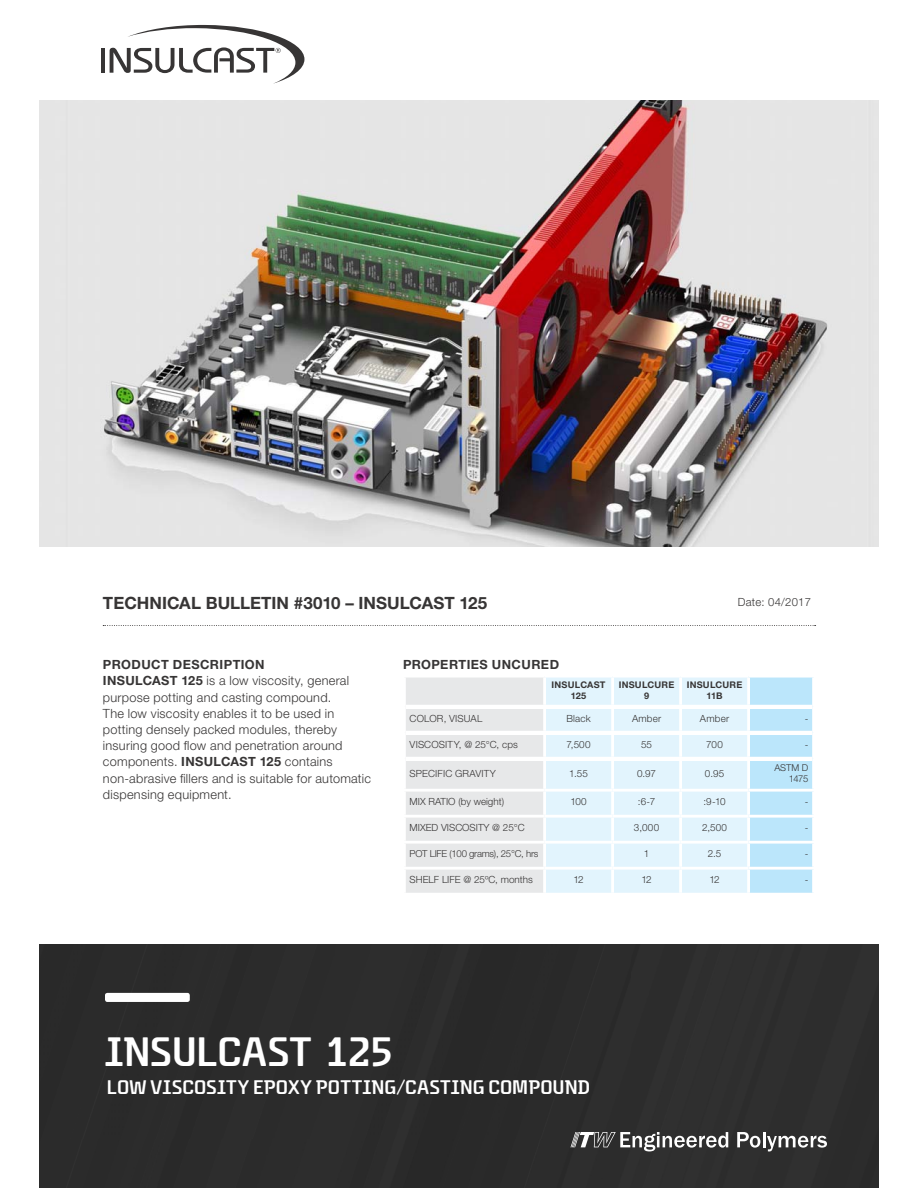
<style>
.page{position:relative;width:918px;height:1188px;background:#fff}
.page>*{position:absolute;margin:0;border:0;box-sizing:border-box;transform-origin:0 0}
.t1{font:600 42.6px "Safety";letter-spacing:.005em;color:#fff}
.t2{font:600 20.4px "Safety";letter-spacing:.015em;color:#fff}
.t3{font:700 16.95px "Helvetica Neue LT Std";color:#373535}
.t4{font:300 12.75px/16.2px "Helvetica Neue LT Std";letter-spacing:.02em;color:#373535}
.t5{font:700 12.75px "Helvetica Neue LT Std";letter-spacing:.035em;color:#373535}
.t6{font:300 11.25px "Helvetica Neue LT Std";letter-spacing:.02em;color:#373535}
.t7{font:300 9.9px "Helvetica Neue LT Std";letter-spacing:.005em;color:#373535}
.t8{font:300 9.6px "Helvetica Neue LT Std";letter-spacing:-.025em;color:#373535}
.t9{font:300 9.45px/11.4px "Helvetica Neue LT Std";letter-spacing:-.02em;color:#373535;text-align:right}
.t10{font:700 9.15px/10.9px "Helvetica Neue LT Std";letter-spacing:.025em;color:#373535;text-align:center}
.s1{font-weight:700}
.s2{font-size:9.9px}
</style>
<div class="page">
<div style="left:39px;top:945px;width:840px;height:243px;background:#2c2c2c"></div>
<div style="left:105px;top:993px;width:85px;height:9px;background:#fff;border-radius:2px"></div>
<svg style="left:103px;top:625px;width:713px;height:1px"></svg>
<hr style="left:101px;top:48px;width:4px;height:25px;background:#373535">
<svg style="left:110px;top:25px;width:194px;height:59px"></svg>
<svg style="left:571px;top:1132px;width:157px;height:19px"></svg>
<svg style="left:737px;top:1132px;width:90px;height:19px"></svg>
<img style="left:39px;top:100px;width:840px;height:446px">
<div style="left:406px;top:678px;width:137px;height:215px;background:#e7e8e9"></div>
<div style="left:546px;top:678px;width:201px;height:215px;background:#e2f4fd"></div>
<div style="left:750px;top:678px;width:62px;height:215px;background:#bbe6fb"></div>
<hr style="left:611px;top:678px;width:3px;height:27px;background:#fff">
<hr style="left:679px;top:678px;width:3px;height:27px;background:#fff">
<hr style="left:611px;top:709px;width:3px;height:22px;background:#fff">
<hr style="left:679px;top:709px;width:3px;height:22px;background:#fff">
<hr style="left:611px;top:735px;width:3px;height:22px;background:#fff">
<hr style="left:679px;top:735px;width:3px;height:22px;background:#fff">
<hr style="left:611px;top:761px;width:3px;height:28px;background:#fff">
<hr style="left:679px;top:761px;width:3px;height:28px;background:#fff">
<hr style="left:403px;top:789px;width:142px;height:3px;background:#fff">
<hr style="left:545px;top:789px;width:68px;height:3px;background:#fff">
<hr style="left:613px;top:789px;width:68px;height:3px;background:#fff">
<hr style="left:611px;top:792px;width:3px;height:23px;background:#fff">
<hr style="left:681px;top:789px;width:68px;height:3px;background:#fff">
<hr style="left:679px;top:792px;width:3px;height:23px;background:#fff">
<hr style="left:749px;top:789px;width:66px;height:3px;background:#fff">
<hr style="left:403px;top:815px;width:142px;height:3px;background:#fff">
<hr style="left:545px;top:815px;width:68px;height:3px;background:#fff">
<hr style="left:613px;top:815px;width:68px;height:3px;background:#fff">
<hr style="left:611px;top:818px;width:3px;height:23px;background:#fff">
<hr style="left:681px;top:815px;width:68px;height:3px;background:#fff">
<hr style="left:679px;top:818px;width:3px;height:23px;background:#fff">
<hr style="left:749px;top:815px;width:66px;height:3px;background:#fff">
<hr style="left:403px;top:841px;width:142px;height:3px;background:#fff">
<hr style="left:545px;top:841px;width:68px;height:3px;background:#fff">
<hr style="left:613px;top:841px;width:68px;height:3px;background:#fff">
<hr style="left:611px;top:844px;width:3px;height:23px;background:#fff">
<hr style="left:681px;top:841px;width:68px;height:3px;background:#fff">
<hr style="left:679px;top:844px;width:3px;height:23px;background:#fff">
<hr style="left:749px;top:841px;width:66px;height:3px;background:#fff">
<hr style="left:403px;top:867px;width:142px;height:3px;background:#fff">
<hr style="left:545px;top:867px;width:68px;height:3px;background:#fff">
<hr style="left:613px;top:867px;width:68px;height:3px;background:#fff">
<hr style="left:611px;top:870px;width:3px;height:23px;background:#fff">
<hr style="left:681px;top:867px;width:68px;height:3px;background:#fff">
<hr style="left:679px;top:870px;width:3px;height:23px;background:#fff">
<hr style="left:749px;top:867px;width:66px;height:3px;background:#fff">
<hr style="left:406px;top:705px;width:406px;height:4px;background:#fff">
<hr style="left:406px;top:731px;width:406px;height:4px;background:#fff">
<hr style="left:406px;top:757px;width:406px;height:4px;background:#fff">
<h3 class="t3" style="left:103px;top:593px;width:386px">TECHNICAL BULLETIN #3010 – INSULCAST 125</h3>
<p class="t6" style="left:738px;top:598px;width:75px">Date: 04/2017</p>
<p class="t4" style="left:103px;top:658px;width:270px"><span class="s1">PRODUCT DESCRIPTION<br>INSULCAST 125</span> is a low viscosity, general purpose potting and casting compound.<br>The low viscosity enables it to be used in potting densely packed modules, thereby insuring good flow and penetration around components. <span class="s1">INSULCAST 125</span> contains non-abrasive fillers and is suitable for automatic dispensing equipment.</p>
<p class="t5" style="left:403px;top:657px;width:158px">PROPERTIES UNCURED</p>
<p class="t10" style="left:552px;top:679px;width:55px">INSULCAST<br>125</p>
<p class="t10" style="left:619px;top:679px;width:57px">INSULCURE<br>9</p>
<p class="t10" style="left:687px;top:679px;width:57px">INSULCURE<br>11B</p>
<p class="t7" style="left:410px;top:715px;width:74px">COLOR, VISUAL</p>
<p class="t7" style="left:566px;top:715px;width:26px">Black</p>
<p class="t7" style="left:632px;top:715px;width:31px">Amber</p>
<p class="t7" style="left:700px;top:715px;width:31px">Amber</p>
<p class="t7" style="left:805px;top:715px;width:5px">-</p>
<p class="t7" style="left:410px;top:741px;width:110px">VISCOSITY, @ 25°C, cps</p>
<p class="t7" style="left:567px;top:741px;width:26px">7,500</p>
<p class="t7" style="left:641px;top:741px;width:13px">55</p>
<p class="t7" style="left:706px;top:741px;width:18px">700</p>
<p class="t7" style="left:805px;top:741px;width:5px">-</p>
<p class="t7" style="left:410px;top:770px;width:88px">SPECIFIC GRAVITY</p>
<p class="t7" style="left:569px;top:770px;width:20px">1.55</p>
<p class="t7" style="left:637px;top:770px;width:21px">0.97</p>
<p class="t7" style="left:705px;top:770px;width:21px">0.95</p>
<p class="t9" style="left:774px;top:763px;width:36px">ASTM D<br>1475</p>
<p class="t7" style="left:410px;top:798px;width:96px">MIX RATIO (by weight)</p>
<p class="t7" style="left:570px;top:798px;width:18px">100</p>
<p class="t7" style="left:638px;top:798px;width:19px">:6-7</p>
<p class="t7" style="left:704px;top:798px;width:24px">:9-10</p>
<p class="t7" style="left:805px;top:798px;width:5px">-</p>
<p class="t7" style="left:410px;top:824px;width:117px">MIXED VISCOSITY @ 25°C</p>
<p class="t7" style="left:634px;top:824px;width:27px">3,000</p>
<p class="t7" style="left:702px;top:824px;width:26px">2,500</p>
<p class="t7" style="left:805px;top:824px;width:5px">-</p>
<p class="t8" style="left:410px;top:850px;width:130px">POT LIFE (100 grams), 25<span class="s2">°</span>C, hrs</p>
<p class="t7" style="left:644px;top:850px;width:7px">1</p>
<p class="t7" style="left:708px;top:850px;width:15px">2.5</p>
<p class="t7" style="left:805px;top:850px;width:5px">-</p>
<p class="t7" style="left:410px;top:876px;width:125px">SHELF LIFE @ 25ºC, months</p>
<p class="t7" style="left:573px;top:876px;width:12px">12</p>
<p class="t7" style="left:641px;top:876px;width:12px">12</p>
<p class="t7" style="left:709px;top:876px;width:12px">12</p>
<p class="t7" style="left:805px;top:876px;width:5px">-</p>
<h1 class="t1" style="left:105px;top:1037px;width:289px">INSULCAST 125</h1>
<h2 class="t2" style="left:107px;top:1080px;width:485px">LOW VISCOSITY EPOXY POTTING/CASTING COMPOUND</h2>
</div>
